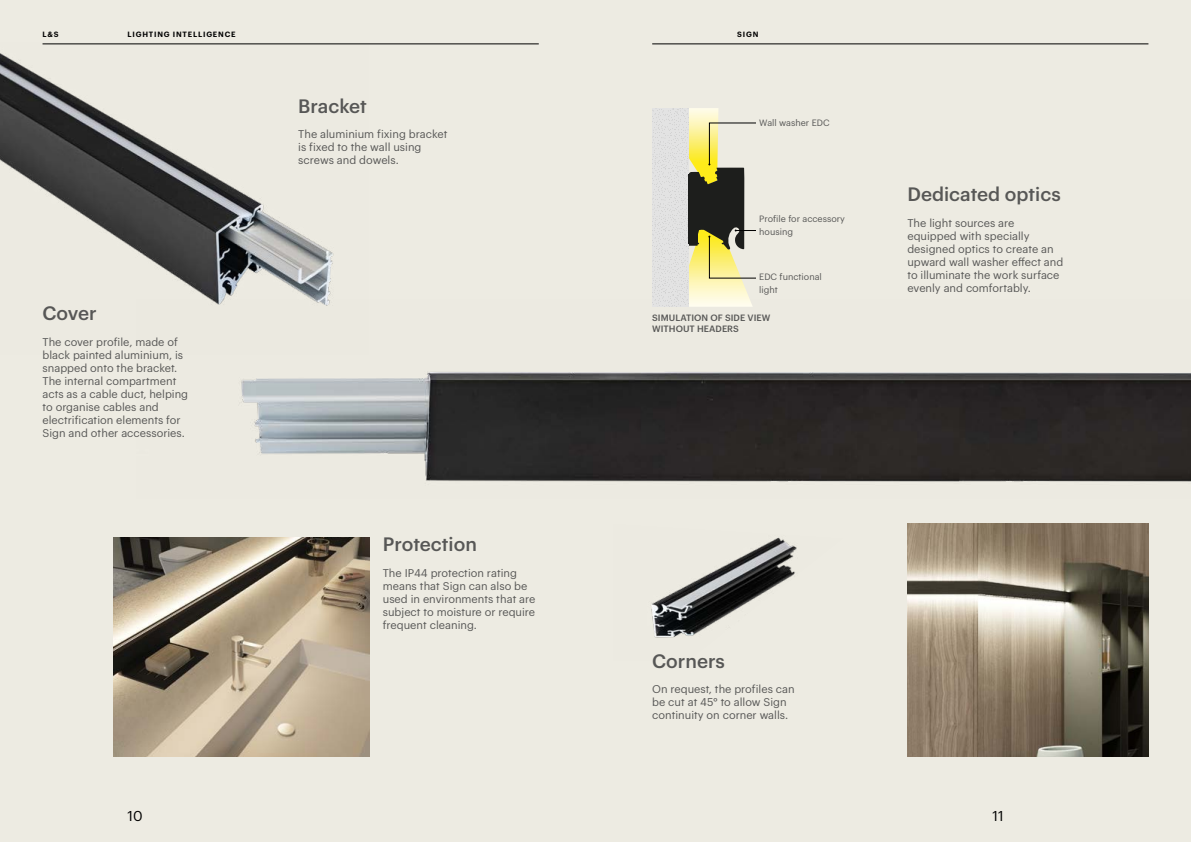
<style>
.page{position:relative;width:1191px;height:842px;background:#edebe2}
.page>*{position:absolute;margin:0;border:0;box-sizing:border-box;transform-origin:0 0}
.t1{font:500 19px "Graphik";color:#575756}
.t2{font:14px "Graphik";color:#000}
.t3{font:11px/13px "Graphik";color:#575756}
.t4{font:9px/13px "Graphik";color:#575756}
.t5{font:500 9px/10.8px "Graphik";letter-spacing:.005em;color:#575756}
.t6{font:600 7.5px "Graphik";letter-spacing:.105em;color:#000}
</style>
<div class="page">
<img style="left:0;top:43px;width:369px;height:256px">
<img style="left:210px;top:299px;width:981px;height:183px">
<div style="left:652px;top:108px;width:36px;height:199px;background:linear-gradient(to right,#e1e1e1,#e0e0e0)"></div>
<img style="left:651px;top:537px;width:146px;height:101px">
<img style="left:907px;top:523px;width:241px;height:234px">
<img style="left:113px;top:538px;width:256px;height:219px">
<svg style="left:688px;top:108px;width:68px;height:199px"></svg>
<hr style="left:43px;top:44px;width:496px;height:1px;background:#000">
<hr style="left:652px;top:44px;width:496px;height:1px;background:#000">
<p class="t6" style="left:43px;top:28px;width:17px">L&amp;S</p>
<p class="t6" style="left:128px;top:28px;width:109px">LIGHTING INTELLIGENCE</p>
<h1 class="t1" style="left:43px;top:299px;width:56px">Cover</h1>
<p class="t3" style="left:43px;top:334px;width:147px">The cover profile, made of black painted aluminium, is snapped onto the bracket.<br>The internal compartment acts as a cable duct, helping to organise cables and electrification elements for<br>Sign and other accessories.</p>
<h1 class="t1" style="left:298px;top:91px;width:70px">Bracket</h1>
<p class="t3" style="left:298px;top:126px;width:151px">The aluminium fixing bracket is fixed to the wall using screws and dowels.</p>
<h1 class="t1" style="left:383px;top:530px;width:96px">Protection</h1>
<p class="t3" style="left:383px;top:565px;width:154px">The IP44 protection rating means that Sign can also be used in environments that are subject to moisture or require frequent cleaning.</p>
<p class="t2" style="left:128px;top:805px;width:17px">10</p>
<p class="t6" style="left:737px;top:28px;width:23px">SIGN</p>
<p class="t4" style="left:759px;top:115px;width:72px">Wall washer EDC</p>
<p class="t4" style="left:759px;top:211px;width:87px">Profile for accessory housing</p>
<p class="t4" style="left:759px;top:270px;width:64px">EDC functional light</p>
<p class="t5" style="left:652px;top:311px;width:120px">SIMULATION OF SIDE VIEW<br>WITHOUT HEADERS</p>
<h1 class="t1" style="left:907px;top:180px;width:155px">Dedicated optics</h1>
<p class="t3" style="left:907px;top:215px;width:157px">The light sources are equipped with specially designed optics to create an upward wall washer effect and to illuminate the work surface evenly and comfortably.</p>
<h1 class="t1" style="left:652px;top:647px;width:74px">Corners</h1>
<p class="t3" style="left:652px;top:682px;width:144px">On request, the profiles can be cut at 45° to allow Sign continuity on corner walls.</p>
<p class="t2" style="left:992px;top:805px;width:13px">11</p>
</div>
